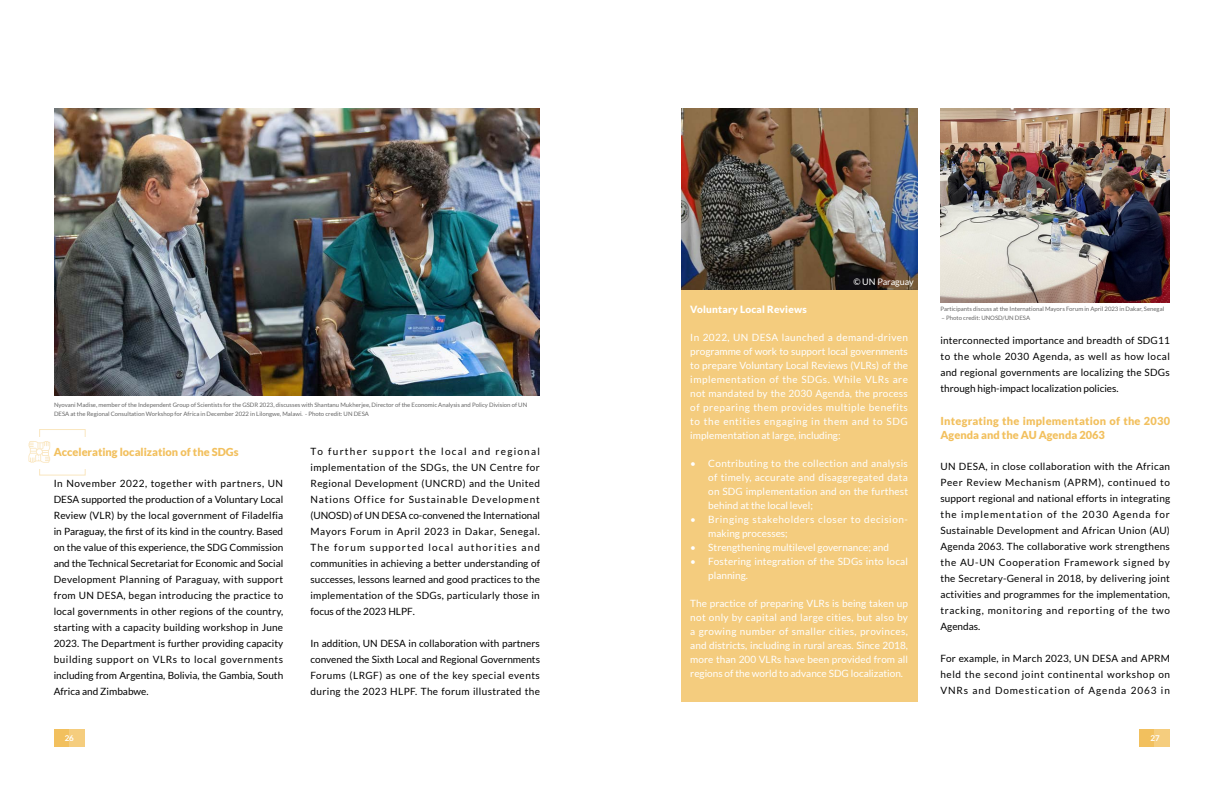
<style>
.page{position:relative;width:1224px;height:792px;background:#fff}
.page>*{position:absolute;margin:0;border:0;box-sizing:border-box;transform-origin:0 0}
.t1{font:900 11px/14px "Lato";letter-spacing:.02em;color:#f2c05e}
.t2{font:900 11px "Lato";color:#f2c05e}
.t3{font:10px/16px "Lato";letter-spacing:.025em;color:#000;text-align:justify}
.main_body{font:10px/14px "Lato";color:#fff;text-align:justify}
.main_body-2{font:10px/14px "Lato";letter-spacing:.05em;color:#fff}
.main_body-3{font:10px/14px "Lato";letter-spacing:.02em;color:#fff}
.main_body-4{font:900 10px "Lato";letter-spacing:.02em;color:#fff}
.t4{font:9px "Lato";color:#fff}
.t5{font:700 8px "Lato";color:#fff}
.t6{font:6px/9px "Lato";color:#666}
</style>
<div class="page">
<div style="left:54px;top:729px;width:15px;height:18px;background:#f2c05e"></div>
<div style="left:69px;top:729px;width:15px;height:18px;background:#f5cd7e"></div>
<div style="left:1140px;top:729px;width:15px;height:18px;background:#f2c05e"></div>
<div style="left:1155px;top:729px;width:15px;height:18px;background:#f5cd7e"></div>
<img style="left:54px;top:108px;width:486px;height:288px">
<div style="left:681px;top:129px;width:237px;height:573px;background:#f4cc7e"></div>
<img style="left:681px;top:108px;width:237px;height:181px">
<img style="left:940px;top:108px;width:230px;height:194px">
<svg style="left:28px;top:441px;width:22px;height:22px"></svg>
<p class="t6" style="left:54px;top:400px;width:475px">Nyovani Madise, member of the Independent Group of Scientists for the GSDR 2023, discusses with Shantanu Mukherjee, Director of the Economic Analysis and Policy Division of UN<br>DESA at the Regional Consultation Workshop for Africa in December 2022 in Lilongwe, Malawi. - Photo credit: UN DESA</p>
<p class="t2" style="left:54px;top:445px;width:186px">Accelerating localization of the SDGs</p>
<p class="t3" style="left:54px;top:475px;width:231px">In November 2022, together with partners, UN DESA supported the production of a Voluntary Local Review (VLR) by the local government of Filadelfia in Paraguay, the first of its kind in the country. Based on the value of this experience, the SDG Commission and the Technical Secretariat for Economic and Social Development Planning of Paraguay, with support from UN DESA, began introducing the practice to local governments in other regions of the country, starting with a capacity building workshop in June 2023. The Department is further providing capacity building support on VLRs to local governments including from Argentina, Bolivia, the Gambia, South Africa and Zimbabwe.</p>
<p class="t3" style="left:310px;top:443px;width:231px">To further support the local and regional implementation of the SDGs, the UN Centre for Regional Development (UNCRD) and the United Nations Office for Sustainable Development (UNOSD) of UN DESA co-convened the International Mayors Forum in April 2023 in Dakar, Senegal.<br>The forum supported local authorities and communities in achieving a better understanding of successes, lessons learned and good practices to the implementation of the SDGs, particularly those in focus of the 2023 HLPF.</p>
<p class="t3" style="left:310px;top:635px;width:231px">In addition, UN DESA in collaboration with partners convened the Sixth Local and Regional Governments Forums (LRGF) as one of the key special events during the 2023 HLPF. The forum illustrated the</p>
<p class="t4" style="left:853px;top:277px;width:62px">© UN Paraguay</p>
<p class="main_body-4" style="left:690px;top:304px;width:118px">Voluntary Local Reviews</p>
<p class="main_body" style="left:690px;top:330px;width:219px">In 2022, UN DESA launched a demand-driven programme of work to support local governments to prepare Voluntary Local Reviews (VLRs) of the implementation of the SDGs. While VLRs are not mandated by the 2030 Agenda, the process of preparing them provides multiple benefits to the entities engaging in them and to SDG implementation at large, including:</p>
<p class="main_body" style="left:708px;top:456px;width:201px;text-indent:-18px">• Contributing to the collection and analysis of timely, accurate and disaggregated data on SDG implementation and on the furthest behind at the local level;</p>
<p class="main_body-2" style="left:708px;top:512px;width:201px;text-indent:-18px">• Bringing stakeholders closer to decision&shy;making processes;</p>
<p class="main_body" style="left:690px;top:540px;width:200px">• Strengthening multilevel governance; and</p>
<p class="main_body-3" style="left:708px;top:554px;width:201px;text-indent:-18px">• Fostering integration of the SDGs into local planning.</p>
<p class="main_body" style="left:690px;top:596px;width:219px">The practice of preparing VLRs is being taken up not only by capital and large cities, but also by a growing number of smaller cities, provinces, and districts, including in rural areas. Since 2018, more than 200 VLRs have been provided from all regions of the world to advance SDG localization.</p>
<p class="t6" style="left:940px;top:304px;width:225px">Participants discuss at the International Mayors Forum in April 2023 in Dakar, Senegal</p>
<p class="t6" style="left:942px;top:313px;width:90px">– Photo credit: UNOSD/UN DESA</p>
<p class="t3" style="left:940px;top:333px;width:231px">interconnected importance and breadth of SDG11 to the whole 2030 Agenda, as well as how local and regional governments are localizing the SDGs through high-impact localization policies.</p>
<p class="t1" style="left:940px;top:414px;width:231px">Integrating the implementation of the 2030<br>Agenda and the AU Agenda 2063</p>
<p class="t3" style="left:940px;top:459px;width:231px">UN DESA, in close collaboration with the African Peer Review Mechanism (APRM), continued to support regional and national efforts in integrating the implementation of the 2030 Agenda for Sustainable Development and African Union (AU)<br>Agenda 2063. The collaborative work strengthens the AU-UN Cooperation Framework signed by the Secretary-General in 2018, by delivering joint activities and programmes for the implementation, tracking, monitoring and reporting of the two Agendas.</p>
<p class="t3" style="left:940px;top:651px;width:231px">For example, in March 2023, UN DESA and APRM held the second joint continental workshop on VNRs and Domestication of Agenda 2063 in</p>
<p class="t5" style="left:65px;top:733px;width:11px">26</p>
<p class="t5" style="left:1150px;top:733px;width:11px">27</p>
</div>
